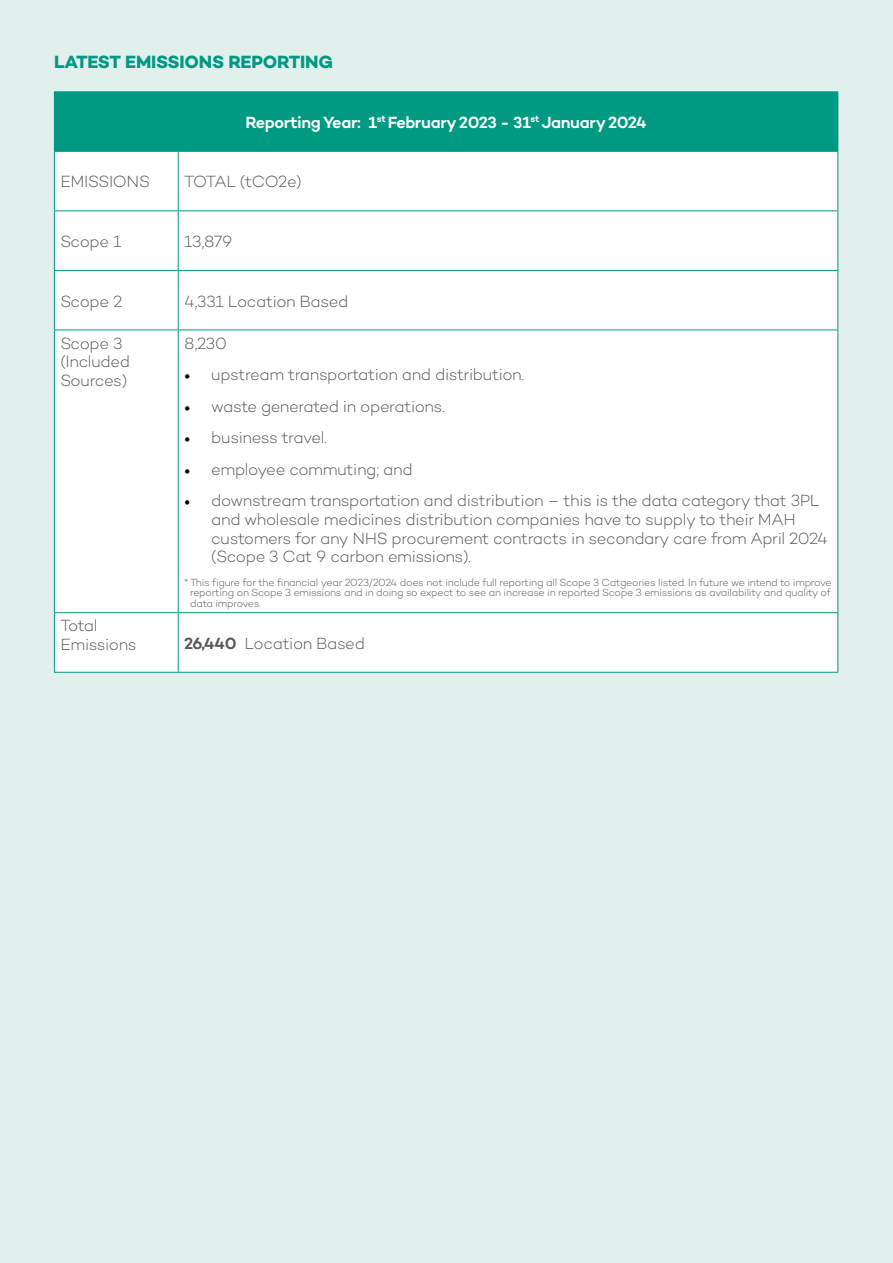
<style>
.page{position:relative;width:893px;height:1263px;background:#e1f0ed}
.page>*{position:absolute;margin:0;border:0;box-sizing:border-box;transform-origin:0 0}
.t1{font:700 18px "Campton";letter-spacing:-.01em;color:#009982}
.t2{font:300 16.5px/18.8px "Campton";letter-spacing:-.02em;color:#575756}
.t3{font:600 16.5px "Campton";letter-spacing:-.02em;color:#fff}
.t4{font:300 10.5px/10.5px "Campton";letter-spacing:-.02em;color:#575756;text-align:justify}
.s1{font-family:"Minion Pro";font-weight:400;color:#000}
.s2{font-weight:600}
</style>
<div class="page">
<div style="left:54px;top:92px;width:784px;height:59px;background:#009982"></div>
<div style="left:55px;top:152px;width:782px;height:520px;background:#fff"></div>
<hr style="left:54px;top:91px;width:124px;height:1px;background:#009982">
<hr style="left:178px;top:91px;width:660px;height:1px;background:#009982">
<hr style="left:54px;top:151px;width:124px;height:1px;background:#009982">
<hr style="left:54px;top:152px;width:1px;height:58px;background:#009982">
<hr style="left:178px;top:151px;width:660px;height:1px;background:#009982">
<hr style="left:178px;top:152px;width:1px;height:58px;background:#009982">
<hr style="left:837px;top:152px;width:1px;height:58px;background:#009982">
<hr style="left:54px;top:210px;width:124px;height:1px;background:#009982">
<hr style="left:54px;top:211px;width:1px;height:59px;background:#009982">
<hr style="left:178px;top:210px;width:660px;height:1px;background:#009982">
<hr style="left:178px;top:211px;width:1px;height:59px;background:#009982">
<hr style="left:837px;top:211px;width:1px;height:59px;background:#009982">
<hr style="left:54px;top:270px;width:124px;height:1px;background:#009982">
<hr style="left:54px;top:271px;width:1px;height:59px;background:#009982">
<hr style="left:178px;top:270px;width:660px;height:1px;background:#009982">
<hr style="left:178px;top:271px;width:1px;height:59px;background:#009982">
<hr style="left:837px;top:271px;width:1px;height:59px;background:#009982">
<hr style="left:54px;top:330px;width:124px;height:1px;background:#009982">
<hr style="left:54px;top:330px;width:1px;height:282px;background:#009982">
<hr style="left:178px;top:330px;width:660px;height:1px;background:#009982">
<hr style="left:178px;top:330px;width:1px;height:282px;background:#009982">
<hr style="left:837px;top:330px;width:1px;height:282px;background:#009982">
<hr style="left:54px;top:612px;width:124px;height:1px;background:#009982">
<hr style="left:54px;top:613px;width:1px;height:59px;background:#009982">
<hr style="left:178px;top:612px;width:660px;height:1px;background:#009982">
<hr style="left:178px;top:613px;width:1px;height:59px;background:#009982">
<hr style="left:837px;top:613px;width:1px;height:59px;background:#009982">
<hr style="left:54px;top:672px;width:124px;height:1px;background:#009982">
<hr style="left:178px;top:672px;width:660px;height:1px;background:#009982">
<p class="t1" style="left:54px;top:50px;width:280px">LATEST EMISSIONS REPORTING</p>
<p class="t3" style="left:245px;top:112px;width:403px">Reporting Year: 1<sup>st</sup> February 2023 - 31<sup>st</sup> January 2024</p>
<p class="t2" style="left:60px;top:172px;width:91px">EMISSIONS</p>
<p class="t2" style="left:184px;top:172px;width:119px">TOTAL (tCO2e)</p>
<p class="t2" style="left:60px;top:232px;width:63px">Scope 1</p>
<p class="t2" style="left:184px;top:232px;width:50px">13,879</p>
<p class="t2" style="left:60px;top:291px;width:64px">Scope 2</p>
<p class="t2" style="left:184px;top:291px;width:166px">4,331 Location Based</p>
<p class="t2" style="left:60px;top:333px;width:71px">Scope 3 (Included<br>Sources)</p>
<p class="t2" style="left:184px;top:333px;width:44px">8,230</p>
<p class="t2" style="left:184px;top:365px;width:341px"><span class="s1">•</span> upstream transportation and distribution.</p>
<p class="t2" style="left:184px;top:396px;width:262px"><span class="s1">•</span> waste generated in operations.</p>
<p class="t2" style="left:184px;top:428px;width:144px"><span class="s1">•</span> business travel.</p>
<p class="t2" style="left:184px;top:459px;width:230px"><span class="s1">•</span> employee commuting; and</p>
<p class="t2" style="left:211px;top:491px;width:618px;text-indent:-27px"><span class="s1">•</span> downstream transportation and distribution – this is the data category that 3PL and wholesale medicines distribution companies have to supply to their MAH customers for any NHS procurement contracts in secondary care from April 2024 (Scope 3 Cat 9 carbon emissions).</p>
<p class="t4" style="left:190px;top:577px;width:643px;text-indent:-6px">* This figure for the financial year 2023/2024 does not include full reporting all Scope 3 Catgeories listed. In future we intend to improve reporting on Scope 3 emissions and in doing so expect to see an increase in reported Scope 3 emissions as availability and quality of data improves.</p>
<p class="t2" style="left:60px;top:616px;width:78px">Total<br>Emissions</p>
<p class="t2" style="left:184px;top:633px;width:182px"><span class="s2">26,440</span> Location Based</p>
</div>
